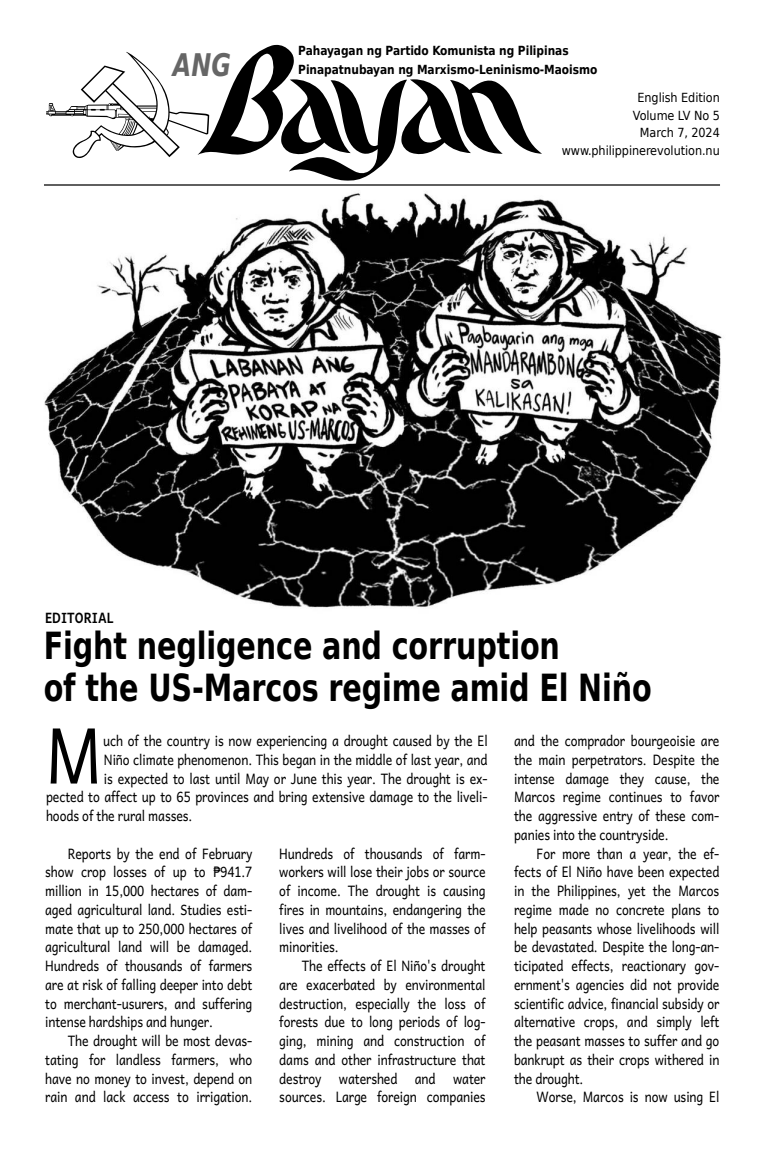
<style>
.page{position:relative;width:765px;height:1170px;background:#fff}
.page>*{position:absolute;margin:0;border:0;box-sizing:border-box;transform-origin:0 0}
.t1{font:77.25px "Andika New Basic";color:#000;scale:.85 1}
.t2{font:700 37.5px/42.5px "DejaVu Sans Condensed";letter-spacing:-.005em;color:#000;scale:.85 1}
.t3{font:italic 700 31.25px "DejaVu Sans Condensed";color:#666;scale:.85 1}
.t4{font:14.38px/18.8px "Andika New Basic";letter-spacing:-.01em;color:#000;text-align:justify;scale:.85 1}
.t5{font:700 14.38px "Andika New Basic";letter-spacing:-.005em;color:#000;scale:.85 1}
.t6{font:700 12.5px/18.8px "DejaVu Sans";letter-spacing:-.005em;color:#000;scale:.85 1}
.t7{font:12.5px/17.5px "DejaVu Sans";letter-spacing:-.005em;color:#000;text-align:right;scale:.9 1}
.s1{font-family:"DejaVu Sans Mono"}
</style>
<div class="page">
<svg style="left:46px;top:52px;width:151px;height:106px"></svg>
<hr style="left:44px;top:184px;width:676px;height:2px;background:#000">
<svg style="left:197px;top:45px;width:345px;height:136px"></svg>
<img style="left:44px;top:193px;width:678px;height:415px">
<h3 class="t3" style="left:173px;top:41px;width:70px">ANG</h3>
<p class="t6" style="left:298px;top:41px;width:353px">Pahayagan ng Partido Komunista ng Pilipinas<br>Pinapatnubayan ng Marxismo-Leninismo-Maoismo</p>
<p class="t7" style="left:562px;top:89px;width:177px">English Edition<br>Volume LV No 5<br>March 7, 2024 www.philippinerevolution.nu</p>
<p class="t5" style="left:45px;top:604px;width:82px">EDITORIAL</p>
<h2 class="t2" style="left:44px;top:623px;width:717px">Fight negligence and corruption<br>of the US-Marcos regime amid El Niño</h2>
<p class="t4" style="left:514px;top:729px;width:243px">and the comprador bourgeoisie are the main perpetrators. Despite the intense damage they cause, the Marcos regime continues to favor the aggressive entry of these com‐ panies into the countryside.</p>
<p class="t4" style="left:514px;top:842px;width:243px;text-indent:23px">For more than a year, the ef‐ fects of El Niño have been expected in the Philippines, yet the Marcos regime made no concrete plans to help peasants whose livelihoods will be devastated. Despite the long-an‐ ticipated effects, reactionary gov‐ ernment's agencies did not provide scientific advice, financial subsidy or alternative crops, and simply left the peasant masses to suffer and go bankrupt as their crops withered in the drought.</p>
<p class="t4" style="left:537px;top:1086px;width:217px">Worse, Marcos is now using El</p>
<h1 class="t1" style="left:45px;top:685px;width:69px">M</h1>
<p class="t4" style="left:103px;top:729px;width:454px">uch of the country is now experiencing a drought caused by the El</p>
<p class="t4" style="left:104px;top:748px;width:453px">Niño climate phenomenon. This began in the middle of last year, and</p>
<p class="t4" style="left:104px;top:767px;width:453px">is expected to last until May or June this year. The drought is ex‐</p>
<p class="t4" style="left:46px;top:786px;width:521px">pected to affect up to 65 provinces and bring extensive damage to the liveli‐</p>
<p class="t4" style="left:46px;top:804px;width:174px">hoods of the rural masses.</p>
<p class="t4" style="left:45px;top:842px;width:245px;text-indent:23px">Reports by the end of February show crop losses of up to <span class="s1">₱</span>941.7 million in 15,000 hectares of dam‐ aged agricultural land. Studies esti‐ mate that up to 250,000 hectares of agricultural land will be damaged.<br>Hundreds of thousands of farmers are at risk of falling deeper into debt to merchant-usurers, and suffering intense hardships and hunger.</p>
<p class="t4" style="left:45px;top:1029px;width:245px;text-indent:23px">The drought will be most devas‐ tating for landless farmers, who have no money to invest, depend on rain and lack access to irrigation.</p>
<p class="t4" style="left:279px;top:842px;width:244px">Hundreds of thousands of farm&shy;workers will lose their jobs or source of income. The drought is causing fires in mountains, endangering the lives and livelihood of the masses of minorities.</p>
<p class="t4" style="left:279px;top:954px;width:244px;text-indent:23px">The effects of El Niño's drought are exacerbated by environmental destruction, especially the loss of forests due to long periods of log‐ ging, mining and construction of dams and other infrastructure that destroy watershed and water sources. Large foreign companies</p>
</div>
